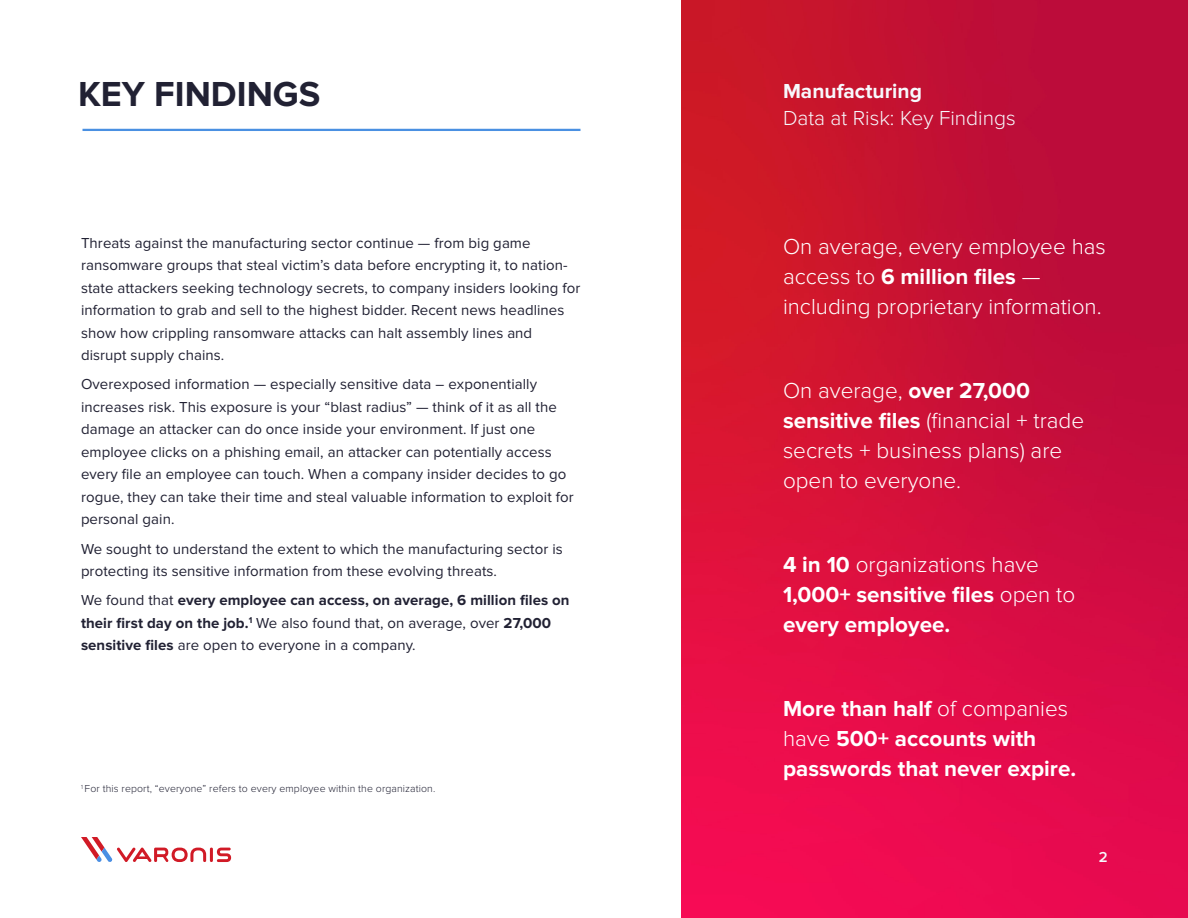
<style>
.page{position:relative;width:1188px;height:918px;background:#fff}
.page>*{position:absolute;margin:0;border:0;box-sizing:border-box;transform-origin:0 0}
.t1{font:700 36px "Proxima Nova";color:#212133}
.t2{font:300 22.5px/30px "Proxima Nova";color:#fff}
.t3{font:700 22.5px/30px "Proxima Nova";color:#fff}
.t4{font:300 21px/27px "Proxima Nova";color:#f7f8fc}
.t5{font:15px/22.5px "Proxima Nova";letter-spacing:.005em;color:#212133}
.t6{font:700 15px/22.5px "Proxima Nova";letter-spacing:.005em;color:#212133}
.t7{font:600 15px "Proxima Nova";color:#f7f8fc}
.t8{font:300 10.5px "Proxima Nova";letter-spacing:.01em;color:#212133}
.s1{font-weight:400}
.s2{font-weight:700}
.s3{font-weight:300}
</style>
<div class="page">
<hr style="left:210px;top:848px;width:3px;height:14px;background:#d11a26;border-radius:2px">
<svg style="left:217px;top:848px;width:14px;height:14px"></svg>
<svg style="left:81px;top:837px;width:125px;height:25px"></svg>
<img style="left:682px;top:0;width:506px;height:918px">
<hr style="left:82px;top:129px;width:498px;height:2px;background:#4a90e2">
<p class="t1" style="left:78px;top:74px;width:244px">KEY FINDINGS</p>
<p class="t5" style="left:81px;top:232px;width:501px">Threats against the manufacturing sector continue — from big game ransomware groups that steal victim’s data before encrypting it, to nation&shy;state attackers seeking technology secrets, to company insiders looking for information to grab and sell to the highest bidder. Recent news headlines show how crippling ransomware attacks can halt assembly lines and disrupt supply chains.</p>
<p class="t5" style="left:81px;top:373px;width:494px">Overexposed information — especially sensitive data – exponentially increases risk. This exposure is your “blast radius” — think of it as all the damage an attacker can do once inside your environment. If just one employee clicks on a phishing email, an attacker can potentially access every file an employee can touch. When a company insider decides to go rogue, they can take their time and steal valuable information to exploit for personal gain.</p>
<p class="t5" style="left:81px;top:538px;width:483px">We sought to understand the extent to which the manufacturing sector is protecting its sensitive information from these evolving threats.</p>
<p class="t6" style="left:81px;top:589px;width:490px"><span class="s1">We found that</span> every employee can access, on average, 6 million files on their first day on the job.<sup>1</sup> <span class="s1">We also found that, on average, over</span> 27,000 sensitive files <span class="s1">are open to everyone in a company.</span></p>
<p class="t8" style="left:81px;top:783px;width:356px"><sup>1</sup> For this report, “everyone” refers to every employee within the organization.</p>
<p class="t4" style="left:783px;top:77px;width:234px"><span class="s2">Manufacturing<br></span>Data at Risk: Key Findings</p>
<p class="t2" style="left:783px;top:232px;width:324px">On average, every employee has access to <span class="s2">6 million files</span> — including proprietary information.</p>
<p class="t2" style="left:783px;top:376px;width:303px">On average, <span class="s2">over 27,000 sensitive files</span> (financial + trade secrets + business plans) are open to everyone.</p>
<p class="t3" style="left:783px;top:550px;width:294px">4 in 10 <span class="s3">organizations have<br></span>1,000+ sensitive files <span class="s3">open to </span>every employee.</p>
<p class="t3" style="left:783px;top:694px;width:295px">More than half <span class="s3">of companies have</span> 500+ accounts with passwords that never expire.</p>
<p class="t7" style="left:1099px;top:849px;width:10px">2</p>
</div>
